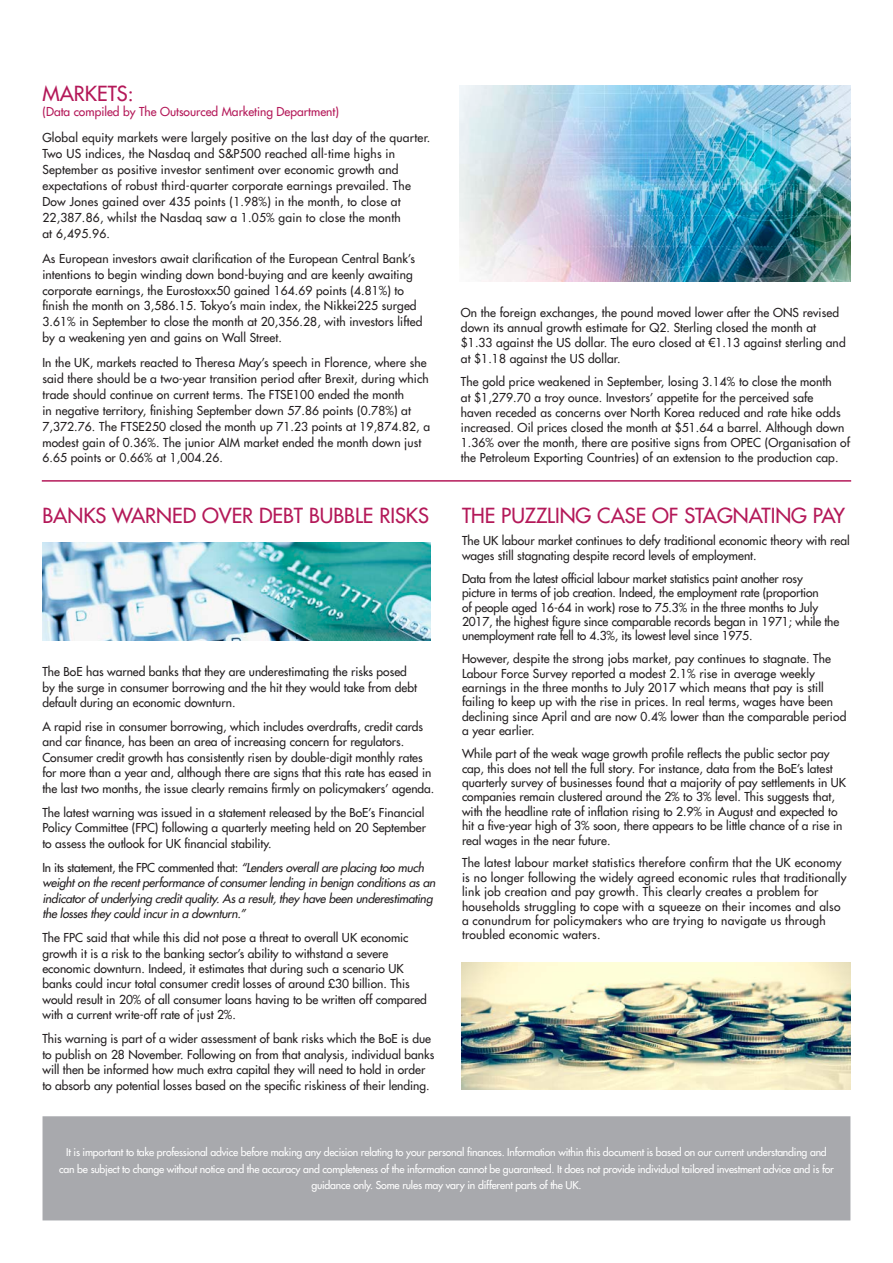
<style>
.page{position:relative;width:893px;height:1263px;background:#fff}
.page>*{position:absolute;margin:0;border:0;box-sizing:border-box;transform-origin:0 0}
.Headings{font:20.25px "Futura LT";color:#b41959}
.body_text{font:12px/15.9px "Futura LT";letter-spacing:.01em;color:#231f20}
.body_text-2{font:12px/14.4px "Futura LT";letter-spacing:-.01em;color:#231f20}
.body_text-3{font:italic 12px/15.5px "Futura LT";letter-spacing:-.02em;color:#231f20}
.Headings-2{font:12px "Futura LT";color:#b41959}
.t1{font:10.5px/16.5px "Futura LT";letter-spacing:-.02em;color:#fff;text-align:center}
.s1{font-style:normal}
</style>
<div class="page">
<div style="left:43px;top:1117px;width:807px;height:103px;background:#a8a9ad"></div>
<div style="left:43px;top:1116px;width:807px;height:104px;border:2px solid #a8a9ad"></div>
<hr style="left:42px;top:480px;width:809px;height:2px;background:#b41959">
<img style="left:462px;top:962px;width:388px;height:128px">
<img style="left:42px;top:542px;width:389px;height:98px">
<img style="left:460px;top:85px;width:390px;height:197px">
<p class="Headings" style="left:43px;top:81px;width:93px">MARKETS:</p>
<p class="Headings-2" style="left:43px;top:103px;width:298px">(Data compiled by The Outsourced Marketing Department)</p>
<p class="body_text" style="left:42px;top:130px;width:389px">Global equity markets were largely positive on the last day of the quarter.<br>Two US indices, the Nasdaq and S&amp;P500 reached all-time highs in September as positive investor sentiment over economic growth and expectations of robust third-quarter corporate earnings prevailed. The Dow Jones gained over 435 points (1.98%) in the month, to close at 22,387.86, whilst the Nasdaq saw a 1.05% gain to close the month<br>at 6,495.96.</p>
<p class="body_text" style="left:42px;top:250px;width:381px">As European investors await clarification of the European Central Bank’s intentions to begin winding down bond-buying and are keenly awaiting corporate earnings, the Eurostoxx50 gained 164.69 points (4.81%) to finish the month on 3,586.15. Tokyo’s main index, the Nikkei225 surged 3.61% in September to close the month at 20,356.28, with investors lifted by a weakening yen and gains on Wall Street.</p>
<p class="body_text" style="left:42px;top:354px;width:389px">In the UK, markets reacted to Theresa May’s speech in Florence, where she said there should be a two-year transition period after Brexit, during which trade should continue on current terms. The FTSE100 ended the month<br>in negative territory, finishing September down 57.86 points (0.78%) at 7,372.76. The FTSE250 closed the month up 71.23 points at 19,874.82, a modest gain of 0.36%. The junior AIM market ended the month down just 6.65 points or 0.66% at 1,004.26.</p>
<p class="Headings" style="left:42px;top:502px;width:388px">BANKS WARNED OVER DEBT BUBBLE RISKS</p>
<p class="body_text" style="left:42px;top:664px;width:376px;line-height:15.5px">The BoE has warned banks that they are underestimating the risks posed by the surge in consumer borrowing and the hit they would take from debt default during an economic downturn.</p>
<p class="body_text" style="left:42px;top:719px;width:394px;line-height:15.5px">A rapid rise in consumer borrowing, which includes overdrafts, credit cards and car finance, has been an area of increasing concern for regulators.<br>Consumer credit growth has consistently risen by double-digit monthly rates for more than a year and, although there are signs that this rate has eased in the last two months, the issue clearly remains firmly on policymakers’ agenda.</p>
<p class="body_text" style="left:42px;top:804px;width:385px;line-height:15.5px">The latest warning was issued in a statement released by the BoE’s Financial<br>Policy Committee (FPC) following a quarterly meeting held on 20 September to assess the outlook for UK financial stability.</p>
<p class="body_text-3" style="left:42px;top:859px;width:394px"><span class="s1">In its statement, the FPC commented that:</span> “Lenders overall are placing too much weight on the recent performance of consumer lending in benign conditions as an indicator of underlying credit quality. As a result, they have been underestimating the losses they could incur in a downturn.”</p>
<p class="body_text" style="left:42px;top:930px;width:386px;line-height:15.5px">The FPC said that while this did not pose a threat to overall UK economic growth it is a risk to the banking sector’s ability to withstand a severe economic downturn. Indeed, it estimates that during such a scenario UK banks could incur total consumer credit losses of around £30 billion. This would result in 20% of all consumer loans having to be written off compared with a current write-off rate of just 2%.</p>
<p class="body_text" style="left:42px;top:1031px;width:393px;line-height:15.5px">This warning is part of a wider assessment of bank risks which the BoE is due to publish on 28 November. Following on from that analysis, individual banks will then be informed how much extra capital they will need to hold in order to absorb any potential losses based on the specific riskiness of their lending.</p>
<p class="body_text" style="left:461px;top:305px;width:386px;line-height:15.1px">On the foreign exchanges, the pound moved lower after the ONS revised down its annual growth estimate for Q2. Sterling closed the month at $1.33 against the US dollar. The euro closed at €1.13 against sterling and at $1.18 against the US dollar.</p>
<p class="body_text" style="left:461px;top:374px;width:391px;line-height:15.1px">The gold price weakened in September, losing 3.14% to close the month<br>at $1,279.70 a troy ounce. Investors’ appetite for the perceived safe<br>haven receded as concerns over North Korea reduced and rate hike odds increased. Oil prices closed the month at $51.64 a barrel. Although down 1.36% over the month, there are positive signs from OPEC (Organisation of the Petroleum Exporting Countries) of an extension to the production cap.</p>
<p class="Headings" style="left:462px;top:502px;width:385px">THE PUZZLING CASE OF STAGNATING PAY</p>
<p class="body_text" style="left:462px;top:534px;width:389px;line-height:14.4px">The UK labour market continues to defy traditional economic theory with real wages still stagnating despite record levels of employment.</p>
<p class="body_text-2" style="left:462px;top:571px;width:379px">Data from the latest official labour market statistics paint another rosy<br>picture in terms of job creation. Indeed, the employment rate (proportion<br>of people aged 16-64 in work) rose to 75.3% in the three months to July 2017, the highest figure since comparable records began in 1971; while the unemployment rate fell to 4.3%, its lowest level since 1975.</p>
<p class="body_text" style="left:462px;top:651px;width:386px;line-height:14.4px">However, despite the strong jobs market, pay continues to stagnate. The Labour Force Survey reported a modest 2.1% rise in average weekly earnings in the three months to July 2017 which means that pay is still failing to keep up with the rise in prices. In real terms, wages have been declining since April and are now 0.4% lower than the comparable period a year earlier.</p>
<p class="body_text" style="left:462px;top:746px;width:386px;line-height:14.4px">While part of the weak wage growth profile reflects the public sector pay cap, this does not tell the full story. For instance, data from the BoE’s latest quarterly survey of businesses found that a majority of pay settlements in UK companies remain clustered around the 2% to 3% level. This suggests that, with the headline rate of inflation rising to 2.9% in August and expected to hit a five-year high of 3% soon, there appears to be little chance of a rise in real wages in the near future.</p>
<p class="body_text" style="left:462px;top:856px;width:386px;line-height:14.4px">The latest labour market statistics therefore confirm that the UK economy is no longer following the widely agreed economic rules that traditionally link job creation and pay growth. This clearly creates a problem for households struggling to cope with a squeeze on their incomes and also a conundrum for policymakers who are trying to navigate us through troubled economic waters.</p>
<p class="t1" style="left:59px;top:1144px;width:776px">It is important to take professional advice before making any decision relating to your personal finances. Information within this document is based on our current understanding and can be subject to change without notice and the accuracy and completeness of the information cannot be guaranteed. It does not provide individual tailored investment advice and is for guidance only. Some rules may vary in different parts of the UK.</p>
</div>
